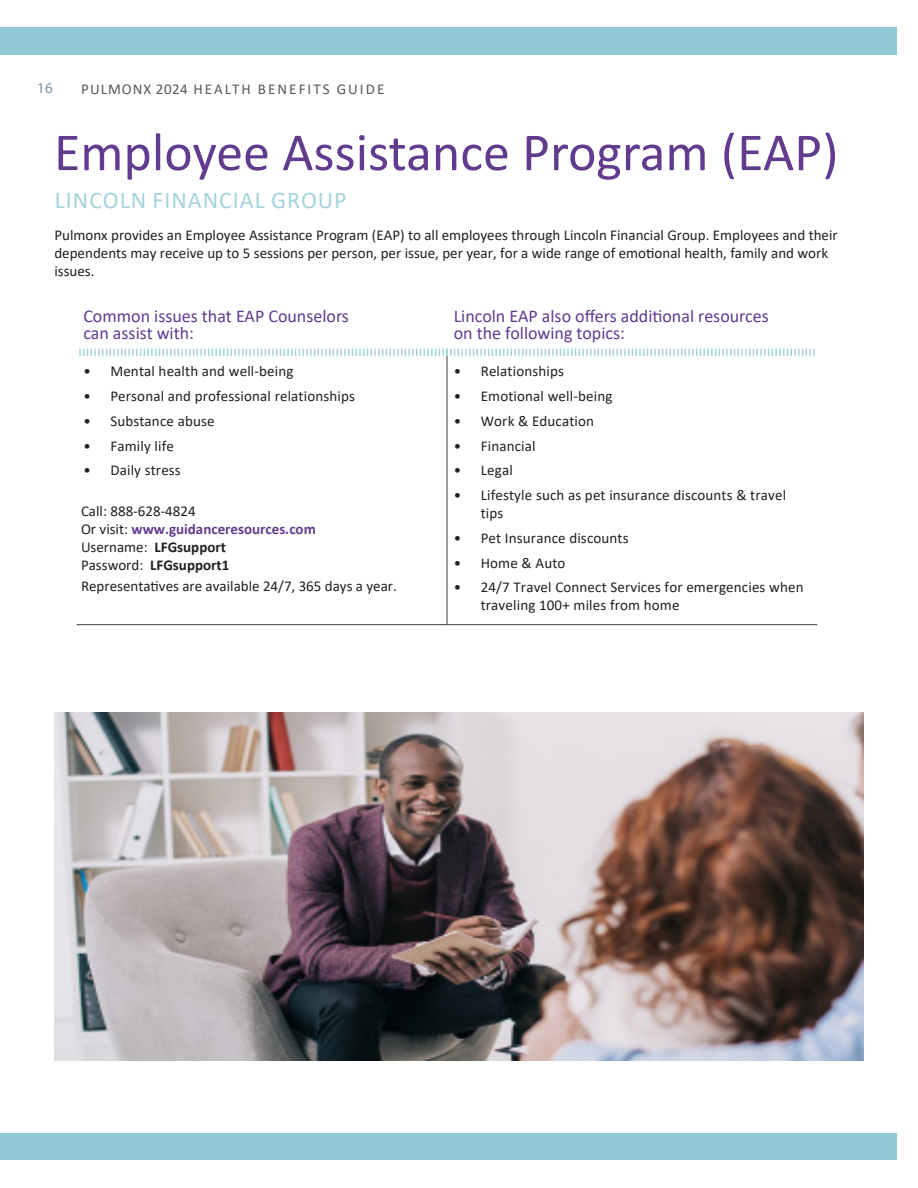
<style>
.page{position:relative;width:918px;height:1188px;background:#fff}
.page>*{position:absolute;margin:0;border:0;box-sizing:border-box;transform-origin:0 0}
.A_-_Page_Header{font:54px "Calibri";color:#613b8e}
.A_-_SubHeader_-_TOC{font:24px "Calibri";letter-spacing:.04em;color:#a5d3dc}
.A_-_Table_-_Column_H{font:18px "Calibri";color:#613b8e}
.A_-_Body_Text{font:15px/18px "Calibri";letter-spacing:.01em;color:#231f20}
.A_-_Body_Text-2{font:700 15px "Calibri";color:#231f20}
.A_-_Body_Text-3{font:700 15px "Calibri";color:#613b8e}
.t1{font:15px "Calibri";letter-spacing:.14em;color:#57585a}
.A_-_Page{font:15px "Myriad Pro";color:#7491a1}
.s1{font-weight:400;color:#231f20}
.s2{font-weight:400}
</style>
<div class="page">
<div style="left:0;top:28px;width:897px;height:1132px;background:#8fcad5"></div>
<div style="left:0;top:55px;width:918px;height:1078px;background:#fff"></div>
<img style="left:54px;top:713px;width:810px;height:348px">
<svg style="left:79px;top:349px;width:736px;height:7px"></svg>
<hr style="left:447px;top:356px;width:1px;height:268px;background:#3e3e3f">
<hr style="left:77px;top:624px;width:370px;height:1px;background:#3e3e3f">
<hr style="left:447px;top:624px;width:370px;height:1px;background:#3e3e3f">
<p class="A_-_Page" style="left:37px;top:79px;width:17px">16</p>
<p class="t1" style="left:81px;top:78px;width:305px">PULMONX 2024 HEALTH BENEFITS GUIDE</p>
<p class="A_-_Page_Header" style="left:54px;top:115px;width:786px">Employee Assistance Program (EAP)</p>
<p class="A_-_SubHeader_-_TOC" style="left:55px;top:183px;width:293px">LINCOLN FINANCIAL GROUP</p>
<p class="A_-_Body_Text" style="left:54px;top:225px;width:785px">Pulmonx provides an Employee Assistance Program (EAP) to all employees through Lincoln Financial Group. Employees and their dependents may receive up to 5 sessions per person, per issue, per year, for a wide range of emotional health, family and work issues.</p>
<p class="A_-_Table_-_Column_H" style="left:83px;top:304px;width:267px">Common issues that EAP Counselors</p>
<p class="A_-_Table_-_Column_H" style="left:83px;top:320px;width:112px">can assist with:</p>
<p class="A_-_Body_Text" style="left:83px;top:362px;width:212px">• Mental health and well-being</p>
<p class="A_-_Body_Text" style="left:83px;top:387px;width:273px">• Personal and professional relationships</p>
<p class="A_-_Body_Text" style="left:83px;top:412px;width:133px">• Substance abuse</p>
<p class="A_-_Body_Text" style="left:83px;top:436px;width:92px">• Family life</p>
<p class="A_-_Body_Text" style="left:83px;top:461px;width:99px">• Daily stress</p>
<p class="A_-_Body_Text" style="left:81px;top:502px;width:116px">Call: 888-628-4824</p>
<p class="A_-_Body_Text-3" style="left:81px;top:518px;width:236px"><span class="s1">Or visit:</span> www.guidanceresources.com</p>
<p class="A_-_Body_Text-2" style="left:81px;top:536px;width:147px"><span class="s2">Username:</span> LFGsupport</p>
<p class="A_-_Body_Text-2" style="left:81px;top:554px;width:150px"><span class="s2">Password:</span> LFGsupport1</p>
<p class="A_-_Body_Text" style="left:81px;top:577px;width:317px">Representatives are available 24/7, 365 days a year.</p>
<p class="A_-_Table_-_Column_H" style="left:454px;top:304px;width:317px">Lincoln EAP also offers additional resources</p>
<p class="A_-_Table_-_Column_H" style="left:454px;top:320px;width:173px">on the following topics:</p>
<p class="A_-_Body_Text" style="left:454px;top:362px;width:112px">• Relationships</p>
<p class="A_-_Body_Text" style="left:454px;top:387px;width:160px">• Emotional well-being</p>
<p class="A_-_Body_Text" style="left:454px;top:412px;width:142px">• Work &amp; Education</p>
<p class="A_-_Body_Text" style="left:454px;top:436px;width:83px">• Financial</p>
<p class="A_-_Body_Text" style="left:454px;top:461px;width:61px">• Legal</p>
<p class="A_-_Body_Text" style="left:481px;top:486px;width:307px;text-indent:-27px">• Lifestyle such as pet insurance discounts &amp; travel tips</p>
<p class="A_-_Body_Text" style="left:454px;top:529px;width:176px">• Pet Insurance discounts</p>
<p class="A_-_Body_Text" style="left:454px;top:553px;width:113px">• Home &amp; Auto</p>
<p class="A_-_Body_Text" style="left:481px;top:578px;width:324px;text-indent:-27px">• 24/7 Travel Connect Services for emergencies when traveling 100+ miles from home</p>
</div>
